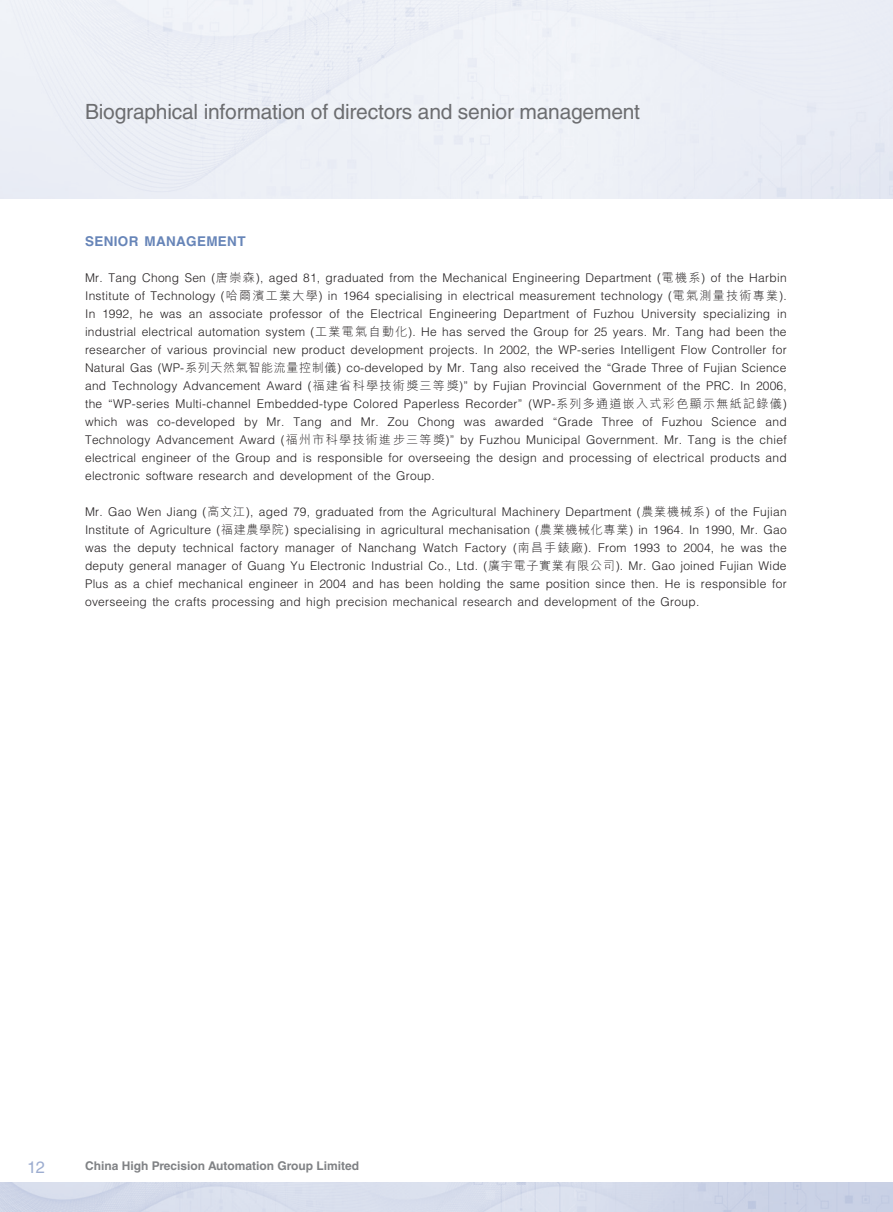
<style>
.page{position:relative;width:893px;height:1212px;background:#fff}
.page>*{position:absolute;margin:0;border:0;box-sizing:border-box;transform-origin:0 0}
.t1{font:21px "Helvetica LT Std";letter-spacing:-.01em;color:#6c6d70}
.t2{font:16.5px "Helvetica LT Std";color:#9dadd0}
._03_H1{font:700 13.5px "Helvetica LT Std";letter-spacing:.025em;color:#6785b8}
._01_Body_Text{font:300 12px/18px "Helvetica LT Std";letter-spacing:.025em;color:#231f20;text-align:justify}
.t3{font:700 12px "Helvetica LT Std";color:#808285}
.s1{font-family:"M Hei HK"}
</style>
<div class="page">
<h1 class="t1" style="left:85px;top:100px;width:557px">Biographical information of directors and senior management</h1>
<p class="_03_H1" style="left:85px;top:233px;width:162px">SENIOR MANAGEMENT</p>
<p class="_01_Body_Text" style="left:85px;top:269px;width:703px">Mr. Tang Chong Sen (<span class="s1">唐崇森</span>), aged 81, graduated from the Mechanical Engineering Department (<span class="s1">電機系</span>) of the Harbin Institute of Technology (<span class="s1">哈爾濱工業大學</span>) in 1964 specialising in electrical measurement technology (<span class="s1">電氣測量技術專業</span>).<br>In 1992, he was an associate professor of the Electrical Engineering Department of Fuzhou University specializing in industrial electrical automation system (<span class="s1">工業電氣自動化</span>). He has served the Group for 25 years. Mr. Tang had been the researcher of various provincial new product development projects. In 2002, the WP-series Intelligent Flow Controller for Natural Gas (WP-<span class="s1">系列天然氣智能流量控制儀</span>) co-developed by Mr. Tang also received the “Grade Three of Fujian Science and Technology Advancement Award (<span class="s1">福建省科學技術獎三等獎</span>)” by Fujian Provincial Government of the PRC. In 2006, the “WP-series Multi-channel Embedded-type Colored Paperless Recorder” (WP-<span class="s1">系列多通道嵌入式彩色顯示無紙記錄儀</span>) which was co-developed by Mr. Tang and Mr. Zou Chong was awarded “Grade Three of Fuzhou Science and Technology Advancement Award (<span class="s1">福州市科學技術進步三等獎</span>)” by Fuzhou Municipal Government. Mr. Tang is the chief electrical engineer of the Group and is responsible for overseeing the design and processing of electrical products and electronic software research and development of the Group.</p>
<p class="_01_Body_Text" style="left:85px;top:503px;width:703px">Mr. Gao Wen Jiang (<span class="s1">高文江</span>), aged 79, graduated from the Agricultural Machinery Department (<span class="s1">農業機械系</span>) of the Fujian Institute of Agriculture (<span class="s1">福建農學院</span>) specialising in agricultural mechanisation (<span class="s1">農業機械化專業</span>) in 1964. In 1990, Mr. Gao was the deputy technical factory manager of Nanchang Watch Factory (<span class="s1">南昌手錶廠</span>). From 1993 to 2004, he was the deputy general manager of Guang Yu Electronic Industrial Co., Ltd. (<span class="s1">廣宇電子實業有限公司</span>). Mr. Gao joined Fujian Wide Plus as a chief mechanical engineer in 2004 and has been holding the same position since then. He is responsible for overseeing the crafts processing and high precision mechanical research and development of the Group.</p>
<h2 class="t2" style="left:27px;top:1157px;width:19px">12</h2>
<p class="t3" style="left:85px;top:1159px;width:275px">China High Precision Automation Group Limited</p>
</div>
